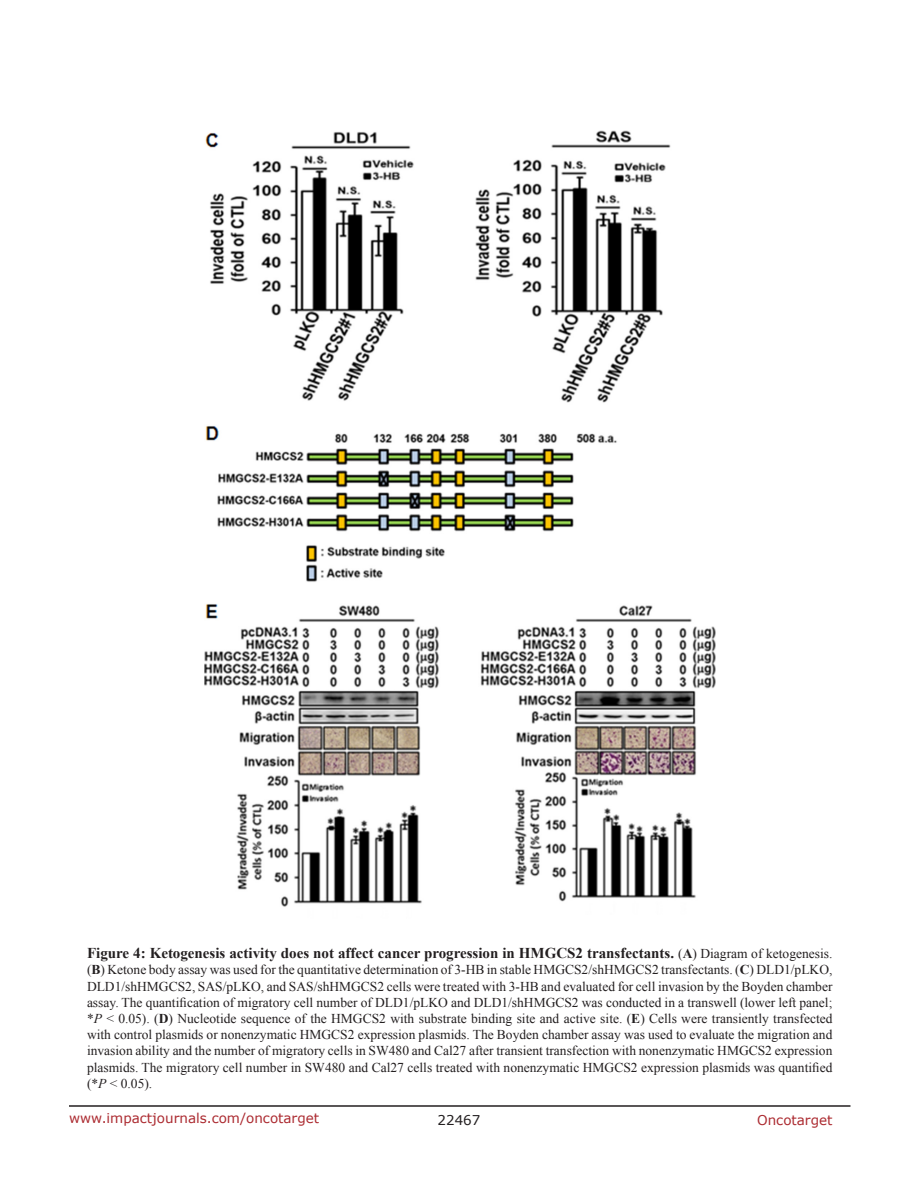
<style>
.page{position:relative;width:918px;height:1188px;background:#fff}
.page>*{position:absolute;margin:0;border:0;box-sizing:border-box;transform-origin:0 0}
.FigureText{font:700 15px "Times New Roman";color:#231f20}
.FigureText-2{font:13.5px/16.2px "Times New Roman";color:#231f20;text-align:justify}
.t1{font:13.5px "Verdana";color:#ac2b31}
.t2{font:13.5px "Verdana";color:#231f20}
.s1{font-weight:400;font-size:13.5px}
.s2{font-size:13.5px}
.s3{font-weight:700}
.s4{font-style:italic}
</style>
<div class="page">
<hr style="left:69px;top:1105px;width:781px;height:2px;background:#231f20">
<img style="left:204px;top:131px;width:511px;height:776px">
<p class="FigureText" style="left:87px;top:943px;width:747px">Figure 4: Ketogenesis activity does not affect cancer progression in HMGCS2 transfectants. <span class="s1">(</span><span class="s2">A</span><span class="s1">) Diagram of ketogenesis.</span></p>
<p class="FigureText-2" style="left:87px;top:962px;width:747px">(<span class="s3">B</span>) Ketone body assay was used for the quantitative determination of 3-HB in stable HMGCS2/shHMGCS2 transfectants. (<span class="s3">C</span>) DLD1/pLKO, DLD1/shHMGCS2, SAS/pLKO, and SAS/shHMGCS2 cells were treated with 3-HB and evaluated for cell invasion by the Boyden chamber assay. The quantification of migratory cell number of DLD1/pLKO and DLD1/shHMGCS2 was conducted in a transwell (lower left panel; *<span class="s4">P</span> &lt; 0.05). (<span class="s3">D</span>) Nucleotide sequence of the HMGCS2 with substrate binding site and active site. (<span class="s3">E</span>) Cells were transiently transfected with control plasmids or nonenzymatic HMGCS2 expression plasmids. The Boyden chamber assay was used to evaluate the migration and invasion ability and the number of migratory cells in SW480 and Cal27 after transient transfection with nonenzymatic HMGCS2 expression plasmids. The migratory cell number in SW480 and Cal27 cells treated with nonenzymatic HMGCS2 expression plasmids was quantified (*<span class="s4">P</span> &lt; 0.05).</p>
<p class="t1" style="left:69px;top:1109px;width:252px">www.impactjournals.com/oncotarget</p>
<p class="t2" style="left:438px;top:1111px;width:44px">22467</p>
<p class="t1" style="left:757px;top:1111px;width:77px">Oncotarget</p>
</div>
